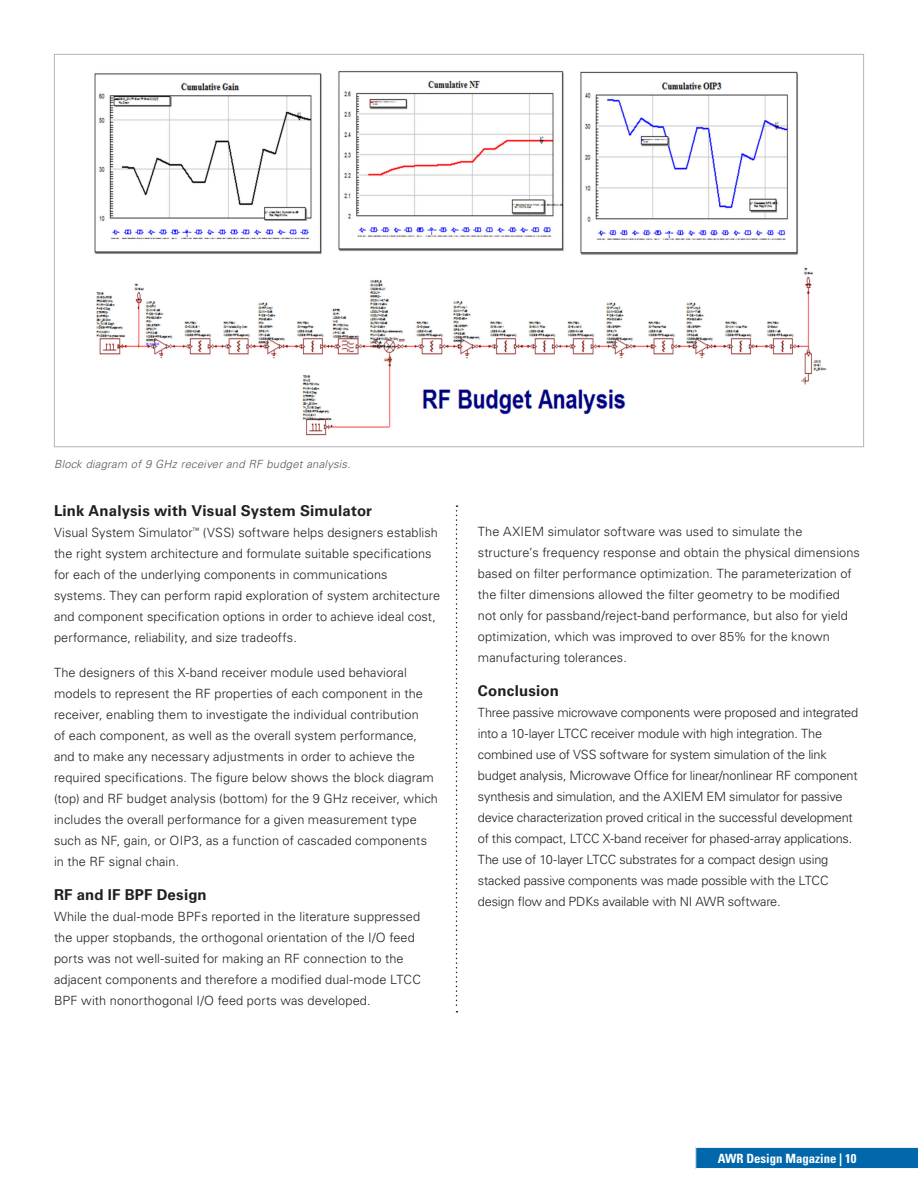
<style>
.page{position:relative;width:918px;height:1188px;background:#fff}
.page>*{position:absolute;margin:0;border:0;box-sizing:border-box;transform-origin:0 0}
.Body{font:700 15px "Univers LT Std";letter-spacing:.01em;color:#231f20}
.Body-2{font:300 12.75px/21px "Univers LT Std";letter-spacing:.005em;color:#231f20}
.Body-3{font:300 12.75px/21px "Univers LT Std";letter-spacing:-.015em;color:#231f20}
.t1{font:700 condensed 12.75px "Univers LT Std";color:#fff}
.t2{font:italic 300 11.25px "Univers LT Std";letter-spacing:.02em;color:#57585a}
</style>
<div class="page">
<img style="left:94px;top:71px;width:733px;height:365px">
<svg style="left:456px;top:505px;width:2px;height:507px"></svg>
<svg style="left:695px;top:1147px;width:223px;height:22px;background:#1674b1"></svg>
<p class="t2" style="left:54px;top:457px;width:298px">Block diagram of 9 GHz receiver and RF budget analysis.</p>
<p class="Body" style="left:54px;top:502px;width:320px">Link Analysis with Visual System Simulator</p>
<p class="Body-2" style="left:54px;top:522px;width:388px">Visual System Simulator<sup>™</sup> (VSS) software helps designers establish the right system architecture and formulate suitable specifications for each of the underlying components in communications systems. They can perform rapid exploration of system architecture and component specification options in order to achieve ideal cost, performance, reliability, and size tradeoffs.</p>
<p class="Body-2" style="left:54px;top:662px;width:385px">The designers of this X-band receiver module used behavioral models to represent the RF properties of each component in the receiver, enabling them to investigate the individual contribution<br>of each component, as well as the overall system performance, and to make any necessary adjustments in order to achieve the required specifications. The figure below shows the block diagram (top) and RF budget analysis (bottom) for the 9 GHz receiver, which includes the overall performance for a given measurement type such as NF, gain, or OIP3, as a function of cascaded components in the RF signal chain.</p>
<p class="Body" style="left:54px;top:886px;width:154px">RF and IF BPF Design</p>
<p class="Body-2" style="left:54px;top:906px;width:368px">While the dual-mode BPFs reported in the literature suppressed the upper stopbands, the orthogonal orientation of the I/O feed ports was not well-suited for making an RF connection to the adjacent components and therefore a modified dual-mode LTCC BPF with nonorthogonal I/O feed ports was developed.</p>
<p class="Body-2" style="left:478px;top:521px;width:384px">The AXIEM simulator software was used to simulate the structure’s frequency response and obtain the physical dimensions based on filter performance optimization. The parameterization of the filter dimensions allowed the filter geometry to be modified not only for passband/reject-band performance, but also for yield optimization, which was improved to over 85% for the known manufacturing tolerances.</p>
<p class="Body" style="left:478px;top:682px;width:83px">Conclusion</p>
<p class="Body-3" style="left:478px;top:702px;width:382px">Three passive microwave components were proposed and integrated into a 10-layer LTCC receiver module with high integration. The combined use of VSS software for system simulation of the link budget analysis, Microwave Office for linear/nonlinear RF component synthesis and simulation, and the AXIEM EM simulator for passive device characterization proved critical in the successful development of this compact, LTCC X-band receiver for phased-array applications.<br>The use of 10-layer LTCC substrates for a compact design using stacked passive components was made possible with the LTCC design flow and PDKs available with NI AWR software.</p>
<p class="t1" style="left:718px;top:1150px;width:140px">AWR Design Magazine | 10</p>
</div>
